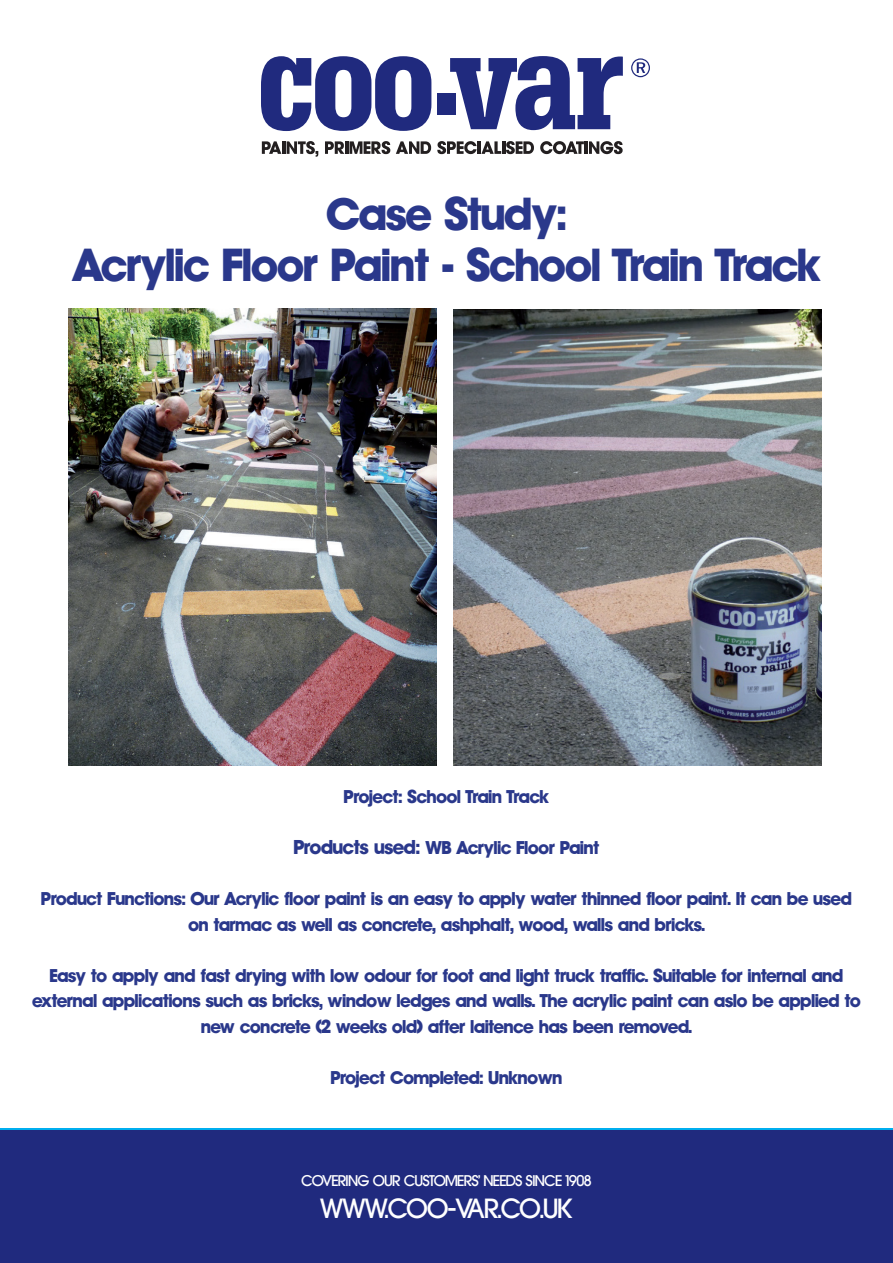
<style>
.page{position:relative;width:893px;height:1263px;background:#fff}
.page>*{position:absolute;margin:0;border:0;box-sizing:border-box;transform-origin:0 0}
.t1{font:45px/51px "Avant G Bold";color:#2a388b;text-align:center}
.t2{font:27px "Avant G Medium";color:#fff}
.t3{font:18px/25.5px "Avant G Bold";color:#2a388b;text-align:center}
.t4{font:15.15px "Avant G Medium";color:#fff}
.s1{font-size:19.5px}
</style>
<div class="page">
<div style="left:0;top:1130px;width:893px;height:133px;background:#202a7e"></div>
<hr style="left:0;top:1128px;width:893px;height:2px;background:#00aeef">
<svg style="left:261px;top:56px;width:170px;height:75px"></svg>
<div style="left:437px;top:94px;width:19px;height:21px;background:#202a7e"></div>
<svg style="left:450px;top:56px;width:173px;height:74px"></svg>
<svg style="left:631px;top:58px;width:19px;height:19px"></svg>
<svg style="left:262px;top:141px;width:56px;height:16px"></svg>
<svg style="left:325px;top:141px;width:65px;height:13px"></svg>
<svg style="left:396px;top:141px;width:35px;height:13px"></svg>
<svg style="left:437px;top:141px;width:97px;height:13px"></svg>
<svg style="left:540px;top:141px;width:83px;height:13px"></svg>
<img style="left:68px;top:309px;width:368px;height:457px">
<img style="left:454px;top:309px;width:368px;height:457px">
<h1 class="t1" style="left:72px;top:190px;width:750px">Case Study:<br>Acrylic Floor Paint - School Train Track</h1>
<p class="t3" style="left:344px;top:785px;width:206px">Project: School Train Track</p>
<p class="t3" style="left:294px;top:836px;width:307px"><span class="s1">Products used:</span> WB Acrylic Floor Paint</p>
<p class="t3" style="left:41px;top:887px;width:812px">Product Functions: Our Acrylic floor paint is an easy to apply water thinned floor paint. It can be used on tarmac as well as concrete, ashphalt, wood, walls and bricks.</p>
<p class="t3" style="left:32px;top:963px;width:830px">Easy to apply and fast drying with low odour for foot and light truck traffic. Suitable for internal and external applications such as bricks, window ledges and walls. The acrylic paint can aslo be applied to new concrete (2 weeks old) after laitence has been removed.</p>
<p class="t3" style="left:331px;top:1065px;width:233px">Project Completed: Unknown</p>
<p class="t4" style="left:302px;top:1172px;width:291px">COVERING OUR CUSTOMERS’ NEEDS SINCE 1908</p>
<h2 class="t2" style="left:321px;top:1193px;width:253px">WWW.COO-VAR.CO.UK</h2>
</div>
